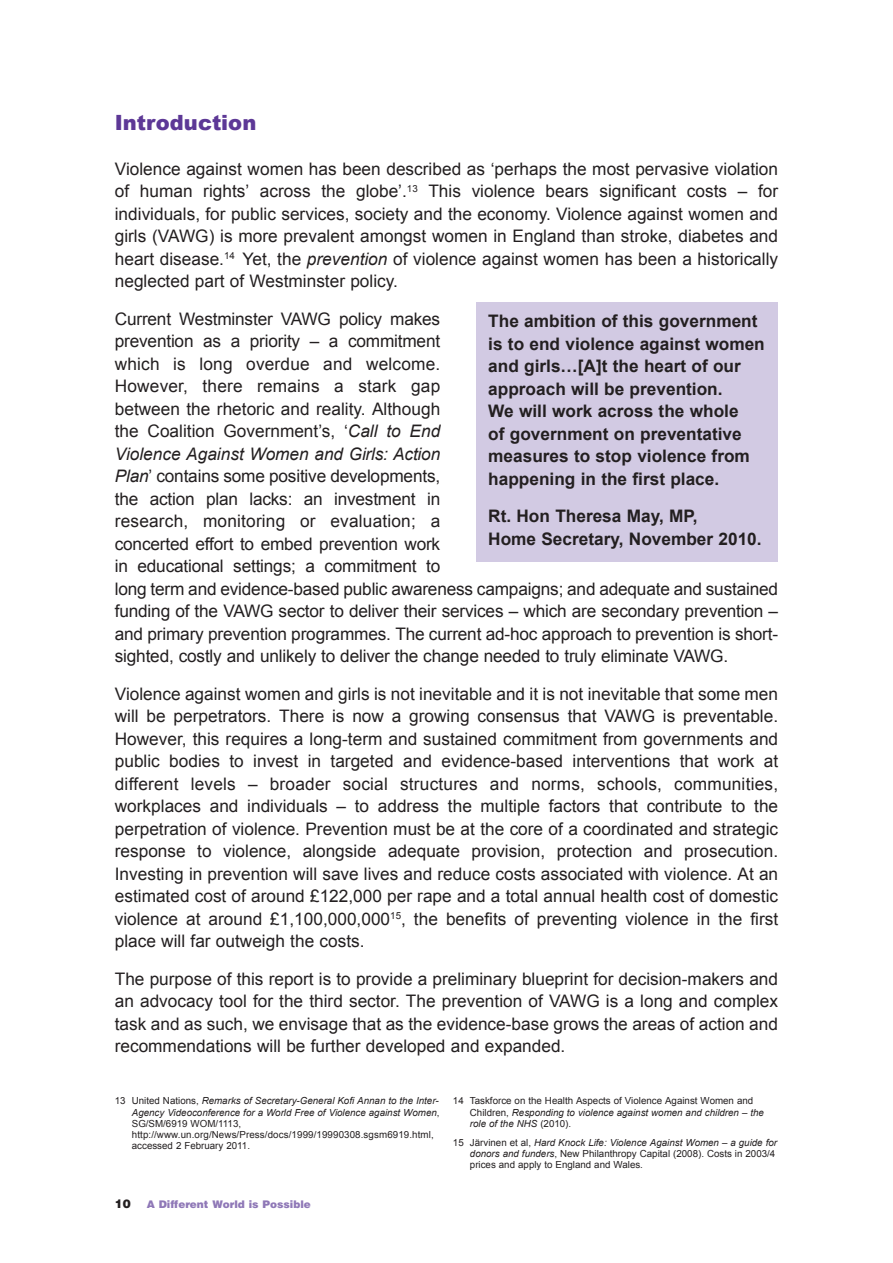
<style>
.page{position:relative;width:893px;height:1263px;background:#fff}
.page>*{position:absolute;margin:0;border:0;box-sizing:border-box;transform-origin:0 0}
.t1{font:900 21px "Arial";color:#5d3896}
.t2{font:17.25px/22.5px "Arial";letter-spacing:-.01em;color:#231f20;text-align:justify}
.t3{font:700 17.25px/22.5px "Arial";color:#231f20}
.t4{font:900 12px "Helvetica";color:#231f20}
.t5{font:900 10.5px "Helvetica";color:#8f78b7}
.t6{font:9.75px/11.2px "Arial";color:#231f20}
.s1{font-style:italic}
</style>
<div class="page">
<div style="left:476px;top:302px;width:302px;height:259px;background:#d2cae3"></div>
<p class="t1" style="left:115px;top:107px;width:143px">Introduction</p>
<p class="t2" style="left:115px;top:158px;width:665px">Violence against women has been described as ‘perhaps the most pervasive violation of human rights’ across the globe’.<sup>13</sup> This violence bears significant costs – for individuals, for public services, society and the economy. Violence against women and girls (VAWG) is more prevalent amongst women in England than stroke, diabetes and heart disease.<sup>14</sup> Yet, the <span class="s1">prevention</span> of violence against women has been a historically neglected part of Westminster policy.</p>
<p class="t2" style="left:115px;top:308px;width:665px;text-align:left">Current Westminster VAWG policy makes<br>prevention as a priority – a commitment<br>which is long overdue and welcome.<br>However, there remains a stark gap<br>between the rhetoric and reality. Although<br>the Coalition Government’s, ‘<span class="s1">Call to End<br>Violence Against Women and Girls: Action<br>Plan</span>’ contains some positive developments,<br>the action plan lacks: an investment in<br>research, monitoring or evaluation; a<br>concerted effort to embed prevention work<br>in educational settings; a commitment to<br>long term and evidence-based public awareness campaigns; and adequate and sustained funding of the VAWG sector to deliver their services – which are secondary prevention – and primary prevention programmes. The current ad-hoc approach to prevention is short&shy;sighted, costly and unlikely to deliver the change needed to truly eliminate VAWG.</p>
<p class="t2" style="left:115px;top:683px;width:665px">Violence against women and girls is not inevitable and it is not inevitable that some men will be perpetrators. There is now a growing consensus that VAWG is preventable.<br>However, this requires a long-term and sustained commitment from governments and public bodies to invest in targeted and evidence-based interventions that work at different levels – broader social structures and norms, schools, communities, workplaces and individuals – to address the multiple factors that contribute to the perpetration of violence. Prevention must be at the core of a coordinated and strategic response to violence, alongside adequate provision, protection and prosecution.<br>Investing in prevention will save lives and reduce costs associated with violence. At an estimated cost of around £122,000 per rape and a total annual health cost of domestic violence at around £1,100,000,000<sup>15</sup>, the benefits of preventing violence in the first place will far outweigh the costs.</p>
<p class="t2" style="left:115px;top:968px;width:665px">The purpose of this report is to provide a preliminary blueprint for decision-makers and an advocacy tool for the third sector. The prevention of VAWG is a long and complex task and as such, we envisage that as the evidence-base grows the areas of action and recommendations will be further developed and expanded.</p>
<p class="t3" style="left:488px;top:310px;width:278px">The ambition of this government is to end violence against women and girls…[A]t the heart of our approach will be prevention.<br>We will work across the whole<br>of government on preventative measures to stop violence from happening in the first place.</p>
<p class="t3" style="left:488px;top:505px;width:275px">Rt. Hon Theresa May, MP,<br>Home Secretary, November 2010.</p>
<p class="t6" style="left:132px;top:1095px;width:309px;text-indent:-17px">13 United Nations, <span class="s1">Remarks of Secretary-General Kofi Annan to the Inter-Agency Videoconference for a World Free of Violence against Women</span>, SG/SM/6919 WOM/1113, http://www.un.org/News/Press/docs/1999/19990308.sgsm6919.html, accessed 2 February 2011.</p>
<p class="t6" style="left:470px;top:1095px;width:296px;text-indent:-17px">14 Taskforce on the Health Aspects of Violence Against Women and<br>Children, <span class="s1">Responding to violence against women and children – the role of the NHS</span> (2010).</p>
<p class="t6" style="left:470px;top:1136px;width:309px;text-indent:-17px">15 Järvinen et al, <span class="s1">Hard Knock Life: Violence Against Women – a guide for donors and funders</span>, New Philanthropy Capital (2008). Costs in 2003/4 prices and apply to England and Wales.</p>
<p class="t4" style="left:115px;top:1197px;width:18px">10</p>
<p class="t5" style="left:147px;top:1198px;width:166px">A Different World is Possible</p>
</div>
